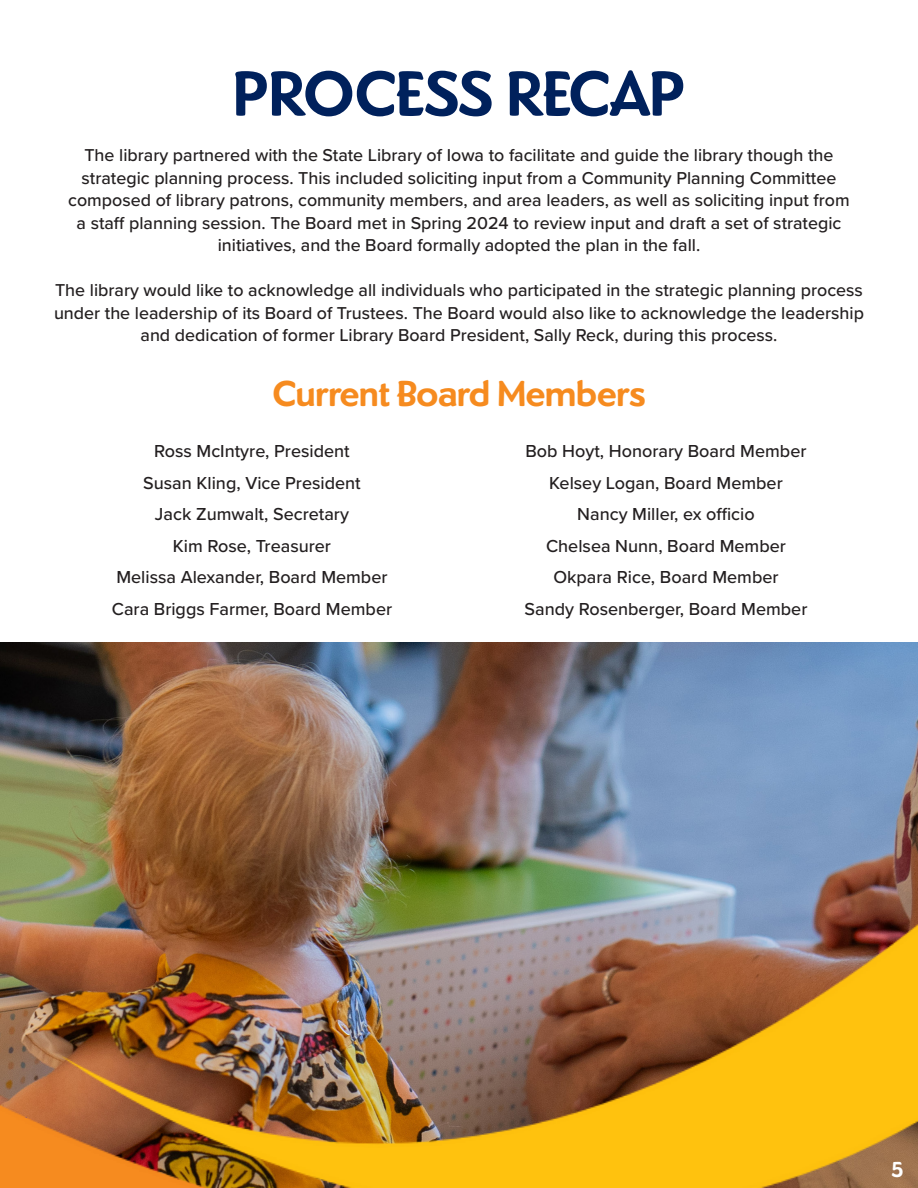
<style>
.page{position:relative;width:918px;height:1188px;background:#fff}
.page>*{position:absolute;margin:0;border:0;box-sizing:border-box;transform-origin:0 0}
.t1{font:700 66px "Dundee";color:#00215c}
.t2{font:700 37.5px "Dundee";color:#f68b1f}
.t3{font:700 22.5px "Dundee";color:#fff}
.t4{font:500 18px "Proxima Nova";color:#231f20}
.t5{font:500 17.85px/22.5px "Proxima Nova";color:#231f20;text-align:center}
</style>
<div class="page">
<img style="left:0;top:643px;width:918px;height:259px">
<img style="left:0;top:902px;width:918px;height:286px">
<p class="t1" style="left:233px;top:55px;width:454px">PROCESS RECAP</p>
<p class="t5" style="left:68px;top:143px;width:783px">The library partnered with the State Library of Iowa to facilitate and guide the library though the strategic planning process. This included soliciting input from a Community Planning Committee composed of library patrons, community members, and area leaders, as well as soliciting input from a staff planning session. The Board met in Spring 2024 to review input and draft a set of strategic initiatives, and the Board formally adopted the plan in the fall.</p>
<p class="t5" style="left:54px;top:278px;width:812px">The library would like to acknowledge all individuals who participated in the strategic planning process under the leadership of its Board of Trustees. The Board would also like to acknowledge the leadership and dedication of former Library Board President, Sally Reck, during this process.</p>
<p class="t2" style="left:272px;top:372px;width:375px">Current Board Members</p>
<p class="t4" style="left:154px;top:438px;width:197px">Ross McIntyre, President</p>
<p class="t4" style="left:143px;top:469px;width:219px">Susan Kling, Vice President</p>
<p class="t4" style="left:155px;top:501px;width:196px">Jack Zumwalt, Secretary</p>
<p class="t4" style="left:173px;top:532px;width:160px">Kim Rose, Treasurer</p>
<p class="t4" style="left:116px;top:564px;width:273px">Melissa Alexander, Board Member</p>
<p class="t4" style="left:112px;top:595px;width:282px">Cara Briggs Farmer, Board Member</p>
<p class="t4" style="left:526px;top:438px;width:282px">Bob Hoyt, Honorary Board Member</p>
<p class="t4" style="left:549px;top:469px;width:235px">Kelsey Logan, Board Member</p>
<p class="t4" style="left:577px;top:501px;width:179px">Nancy Miller, ex officio</p>
<p class="t4" style="left:546px;top:532px;width:241px">Chelsea Nunn, Board Member</p>
<p class="t4" style="left:553px;top:564px;width:227px">Okpara Rice, Board Member</p>
<p class="t4" style="left:525px;top:595px;width:284px">Sandy Rosenberger, Board Member</p>
<p class="t3" style="left:891px;top:1157px;width:15px">5</p>
</div>
